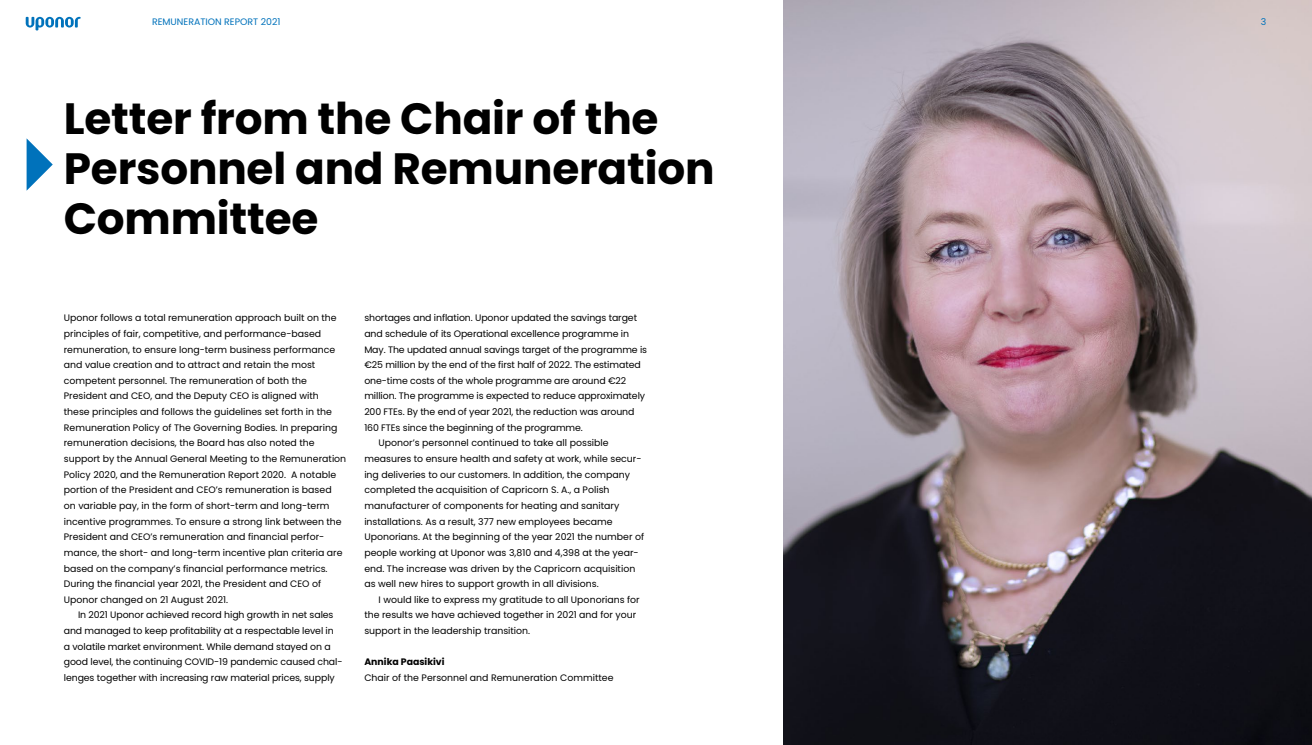
<style>
.page{position:relative;width:1312px;height:745px;background:#fff}
.page>*{position:absolute;margin:0;border:0;box-sizing:border-box;transform-origin:0 0}
.t1{font:700 43.75px/50px "Poppins";letter-spacing:-.005em;color:#000}
.t2{font:9.38px/15.6px "Poppins";color:#000}
.t3{font:9.38px "Poppins";color:#0072bb}
.t4{font:700 9.38px "Poppins";color:#000}
</style>
<div class="page">
<img style="left:783px;top:0;width:528px;height:744px">
<svg style="left:27px;top:139px;width:26px;height:51px"></svg>
<svg style="left:26px;top:17px;width:55px;height:13px"></svg>
<p class="t3" style="left:152px;top:17px;width:130px">REMUNERATION REPORT 2021</p>
<p class="t3" style="left:1260px;top:17px;width:7px">3</p>
<h1 class="t1" style="left:64px;top:94px;width:652px">Letter from the Chair of the<br>Personnel and Remuneration<br>Committee</h1>
<p class="t2" style="left:64px;top:310px;width:284px">Uponor follows a total remuneration approach built on the principles of fair, competitive, and performance-based remuneration, to ensure long-term business performance and value creation and to attract and retain the most competent personnel. The remuneration of both the President and CEO, and the Deputy CEO is aligned with these principles and follows the guidelines set forth in the Remuneration Policy of The Governing Bodies. In preparing remuneration decisions, the Board has also noted the support by the Annual General Meeting to the Remuneration Policy 2020, and the Remuneration Report 2020. A notable portion of the President and CEO’s remuneration is based<br>on variable pay, in the form of short-term and long-term incentive programmes. To ensure a strong link between the President and CEO’s remuneration and financial perfor&shy;mance, the short- and long-term incentive plan criteria are based on the company’s financial performance metrics.<br>During the financial year 2021, the President and CEO of Uponor changed on 21 August 2021.</p>
<p class="t2" style="left:64px;top:607px;width:280px;text-indent:14px">In 2021 Uponor achieved record high growth in net sales and managed to keep profitability at a respectable level in<br>a volatile market environment. While demand stayed on a good level, the continuing COVID-19 pandemic caused chal&shy;lenges together with increasing raw material prices, supply</p>
<p class="t2" style="left:364px;top:310px;width:274px">shortages and inflation. Uponor updated the savings target</p>
<p class="t2" style="left:364px;top:325px;width:266px">and schedule of its Operational excellence programme in</p>
<p class="t2" style="left:364px;top:341px;width:284px">May. The updated annual savings target of the programme is</p>
<p class="t2" style="left:364px;top:357px;width:278px">€25 million by the end of the first half of 2022. The estimated</p>
<p class="t2" style="left:364px;top:372px;width:263px">one-time costs of the whole programme are around €22</p>
<p class="t2" style="left:364px;top:388px;width:282px">million. The programme is expected to reduce approximately</p>
<p class="t2" style="left:364px;top:404px;width:272px">200 FTEs. By the end of year 2021, the reduction was around</p>
<p class="t2" style="left:364px;top:419px;width:220px">160 FTEs since the beginning of the programme.</p>
<p class="t2" style="left:378px;top:435px;width:231px">Uponor’s personnel continued to take all possible</p>
<p class="t2" style="left:364px;top:450px;width:279px">measures to ensure health and safety at work, while secur-</p>
<p class="t2" style="left:364px;top:466px;width:267px">ing deliveries to our customers. In addition, the company</p>
<p class="t2" style="left:364px;top:482px;width:247px">completed the acquisition of Capricorn S. A., a Polish</p>
<p class="t2" style="left:364px;top:497px;width:256px">manufacturer of components for heating and sanitary</p>
<p class="t2" style="left:364px;top:513px;width:250px">installations. As a result, 377 new employees became</p>
<p class="t2" style="left:364px;top:529px;width:281px">Uponorians. At the beginning of the year 2021 the number of</p>
<p class="t2" style="left:364px;top:544px;width:276px">people working at Uponor was 3,810 and 4,398 at the year-</p>
<p class="t2" style="left:364px;top:560px;width:272px">end. The increase was driven by the Capricorn acquisition</p>
<p class="t2" style="left:364px;top:575px;width:236px">as well new hires to support growth in all divisions.</p>
<p class="t2" style="left:378px;top:591px;width:263px">I would like to express my gratitude to all Uponorians for</p>
<p class="t2" style="left:364px;top:607px;width:273px">the results we have achieved together in 2021 and for your</p>
<p class="t2" style="left:364px;top:622px;width:167px">support in the leadership transition.</p>
<p class="t4" style="left:364px;top:656px;width:82px">Annika Paasikivi</p>
<p class="t2" style="left:364px;top:669px;width:250px">Chair of the Personnel and Remuneration Committee</p>
</div>
